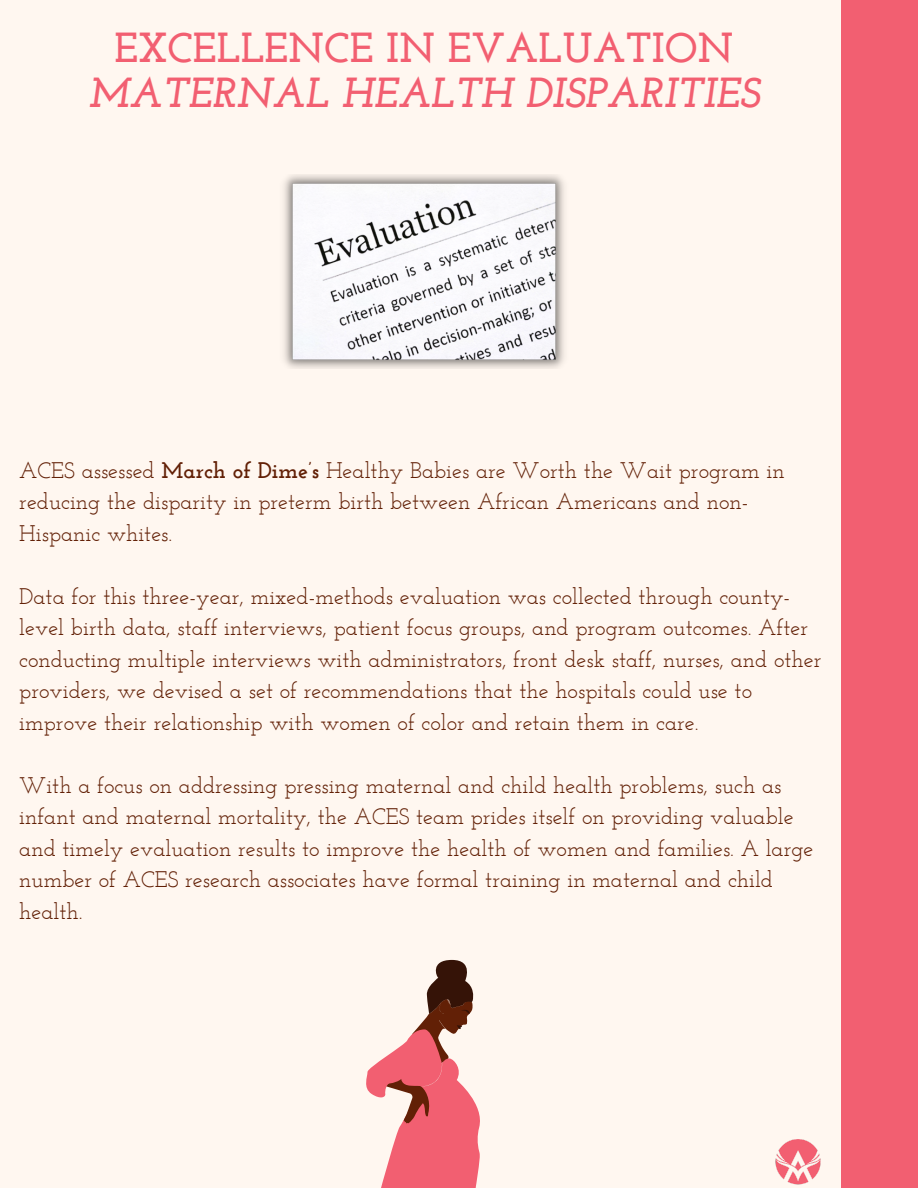
<style>
.page{position:relative;width:918px;height:1188px;background:#fff7f0}
.page>*{position:absolute;margin:0;border:0;box-sizing:border-box;transform-origin:0 0}
.t1{font:italic 700 41.85px "Josefin Slab";color:#f25f71}
.t2{font:700 41.85px "Josefin Slab";color:#f25f71}
.t3{font:22.5px/31.5px "Josefin Slab";color:#622006}
.s1{font-weight:700}
</style>
<div class="page">
<div style="left:841px;top:0;width:77px;height:1188px;background:#f25f71"></div>
<img style="left:284px;top:174px;width:280px;height:195px">
<svg style="left:366px;top:960px;width:114px;height:228px"></svg>
<img style="left:775px;top:1139px;width:46px;height:46px">
<h1 class="t2" style="left:114px;top:30px;width:621px">EXCELLENCE IN EVALUATION</h1>
<h1 class="t1" style="left:88px;top:75px;width:673px">MATERNAL HEALTH DISPARITIES</h1>
<p class="t3" style="left:19px;top:456px;width:767px">ACES assessed <span class="s1">March of Dime’s</span> Healthy Babies are Worth the Wait program in reducing the disparity in preterm birth between African Americans and non-<br>Hispanic whites.</p>
<p class="t3" style="left:19px;top:582px;width:804px">Data for this three-year, mixed-methods evaluation was collected through county&shy;level birth data, staff interviews, patient focus groups, and program outcomes. After conducting multiple interviews with administrators, front desk staff, nurses, and other providers, we devised a set of recommendations that the hospitals could use to improve their relationship with women of color and retain them in care.</p>
<p class="t3" style="left:19px;top:771px;width:796px">With a focus on addressing pressing maternal and child health problems, such as infant and maternal mortality, the ACES team prides itself on providing valuable and timely evaluation results to improve the health of women and families. A large number of ACES research associates have formal training in maternal and child health.</p>
</div>
